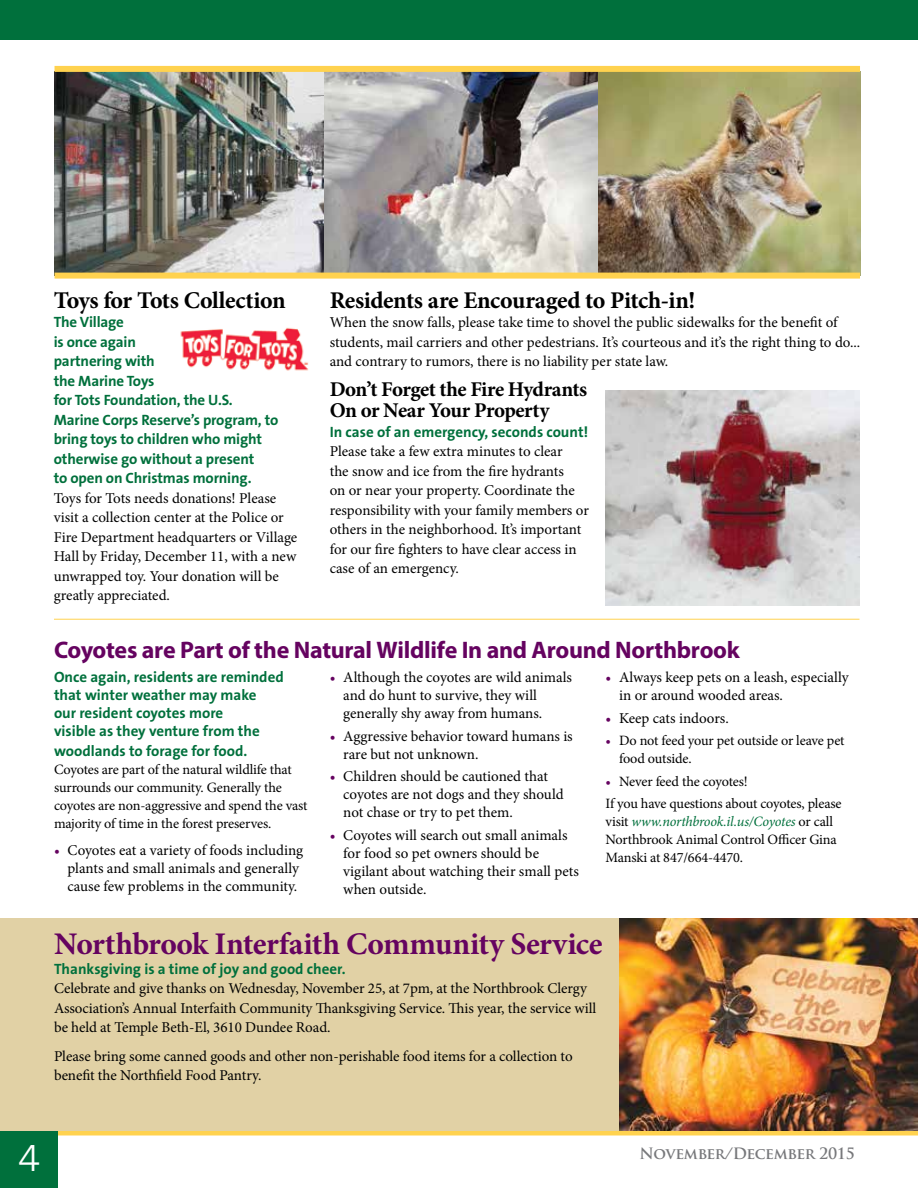
<style>
.page{position:relative;width:918px;height:1188px;background:#fff}
.page>*{position:absolute;margin:0;border:0;box-sizing:border-box;transform-origin:0 0}
.t1{font:300 39.9px "The Sans B3";color:#fff}
.t2{font:700 31.5px "Minion Pro";letter-spacing:-.015em;color:#650360}
.t3{font:700 24px "Myriad Pro";letter-spacing:-.015em;color:#650360}
.t4{font:700 24px "Minion Pro";letter-spacing:-.02em;color:#000}
.t5{font:700 21px/21px "Minion Pro";letter-spacing:-.025em;color:#000}
.t6{font:700 15.3px "Trajan Pro";letter-spacing:-.02em;color:#77787b}
.t7{font:15px/19.5px "Minion Pro";letter-spacing:-.005em;color:#000}
.t8{font:700 15px/19.5px "The Sans B7";letter-spacing:-.01em;color:#00703c}
.t9{font:14.25px/18px "Minion Pro";letter-spacing:-.015em;color:#000}
.s1{color:#650360}
.s2{font-style:italic;color:#00703c}
</style>
<div class="page">
<div style="left:0;top:1130px;width:918px;height:6px;background:#ffd24f"></div>
<div style="left:0;top:1130px;width:58px;height:58px;background:#00703c"></div>
<div style="left:0;top:0;width:918px;height:40px;background:#00703c"></div>
<img style="left:324px;top:72px;width:275px;height:201px">
<img style="left:55px;top:72px;width:268px;height:201px">
<img style="left:599px;top:72px;width:261px;height:201px">
<div style="left:55px;top:66px;width:805px;height:6px;background:#ffd24f"></div>
<div style="left:55px;top:273px;width:805px;height:6px;background:#ffd24f"></div>
<hr style="left:54px;top:619px;width:806px;height:1px;background:#ffd24f">
<img style="left:180px;top:327px;width:129px;height:44px">
<img style="left:605px;top:391px;width:255px;height:214px">
<div style="left:0;top:918px;width:918px;height:213px;background:#e1d1a5"></div>
<img style="left:620px;top:918px;width:298px;height:213px">
<h3 class="t4" style="left:54px;top:283px;width:233px">Toys for Tots Collection</h3>
<p class="t8" style="left:54px;top:313px;width:226px">The Village<br>is once again<br>partnering with<br>the Marine Toys<br>for Tots Foundation, the U.S.<br>Marine Corps Reserve’s program, to bring toys to children who might otherwise go without a present<br>to open on Christmas morning.</p>
<p class="t7" style="left:54px;top:488px;width:245px">Toys for Tots needs donations! Please visit a collection center at the Police or Fire Department headquarters or Village Hall by Friday, December 11, with a new unwrapped toy. Your donation will be greatly appreciated.</p>
<h3 class="t4" style="left:330px;top:283px;width:367px">Residents are Encouraged to Pitch-in!</h3>
<p class="t7" style="left:330px;top:313px;width:532px">When the snow falls, please take time to shovel the public sidewalks for the benefit of students, mail carriers and other pedestrians. It’s courteous and it’s the right thing to do... and contrary to rumors, there is no liability per state law.</p>
<h3 class="t5" style="left:330px;top:379px;width:259px">Don’t Forget the Fire Hydrants<br>On or Near Your Property</h3>
<p class="t8" style="left:330px;top:422px;width:260px">In case of an emergency, seconds count!</p>
<p class="t7" style="left:330px;top:442px;width:261px">Please take a few extra minutes to clear<br>the snow and ice from the fire hydrants<br>on or near your property. Coordinate the responsibility with your family members or others in the neighborhood. It’s important for our fire fighters to have clear access in case of an emergency.</p>
<h3 class="t3" style="left:54px;top:634px;width:687px">Coyotes are Part of the Natural Wildlife In and Around Northbrook</h3>
<p class="t8" style="left:54px;top:669px;width:231px;line-height:18px">Once again, residents are reminded that winter weather may make<br>our resident coyotes more<br>visible as they venture from the</p>
<p class="t8" style="left:54px;top:741px;width:195px">woodlands to forage for food.</p>
<p class="t9" style="left:54px;top:760px;width:255px">Coyotes are part of the natural wildlife that surrounds our community. Generally the coyotes are non-aggressive and spend the vast majority of time in the forest preserves.</p>
<p class="t7" style="left:68px;top:841px;width:237px;line-height:18px;text-indent:-14px"><span class="s1">•</span> Coyotes eat a variety of foods including plants and small animals and generally cause few problems in the community.</p>
<p class="t7" style="left:619px;top:669px;width:231px;line-height:18px;text-indent:-14px"><span class="s1">•</span> Always keep pets on a leash, especially in or around wooded areas.</p>
<p class="t7" style="left:606px;top:708px;width:125px"><span class="s1">•</span> Keep cats indoors.</p>
<p class="t9" style="left:619px;top:732px;width:227px;text-indent:-13px"><span class="s1">•</span> Do not feed your pet outside or leave pet food outside.</p>
<p class="t9" style="left:606px;top:770px;width:238px;line-height:22.5px"><span class="s1">•</span> Never feed the coyotes!<br>If you have questions about coyotes, please</p>
<p class="t9" style="left:606px;top:813px;width:233px">visit <span class="s2">www.northbrook.il.us/Coyotes</span> or call<br>Northbrook Animal Control Officer Gina<br>Manski at 847/664-4470.</p>
<p class="t7" style="left:343px;top:669px;width:230px;line-height:18px;text-indent:-13px"><span class="s1">•</span> Although the coyotes are wild animals and do hunt to survive, they will generally shy away from humans.</p>
<p class="t7" style="left:343px;top:727px;width:231px;line-height:18px;text-indent:-13px"><span class="s1">•</span> Aggressive behavior toward humans is rare but not unknown.</p>
<p class="t7" style="left:343px;top:768px;width:222px;line-height:18px;text-indent:-13px"><span class="s1">•</span> Children should be cautioned that coyotes are not dogs and they should not chase or try to pet them.</p>
<p class="t7" style="left:343px;top:826px;width:237px;line-height:18px;text-indent:-13px"><span class="s1">•</span> Coyotes will search out small animals for food so pet owners should be vigilant about watching their small pets when outside.</p>
<h2 class="t2" style="left:54px;top:922px;width:550px">Northbrook Interfaith Community Service</h2>
<p class="t8" style="left:54px;top:960px;width:293px">Thanksgiving is a time of joy and good cheer.</p>
<p class="t7" style="left:54px;top:979px;width:544px">Celebrate and give thanks on Wednesday, November 25, at 7pm, at the Northbrook Clergy<br>Association’s Annual Interfaith Community Thanksgiving Service. This year, the service will be held at Temple Beth-El, 3610 Dundee Road.</p>
<p class="t7" style="left:54px;top:1046px;width:520px">Please bring some canned goods and other non-perishable food items for a collection to benefit the Northfield Food Pantry.</p>
<h1 class="t1" style="left:18px;top:1137px;width:23px">4</h1>
<p class="t6" style="left:640px;top:1144px;width:217px">November/December 2015</p>
</div>
